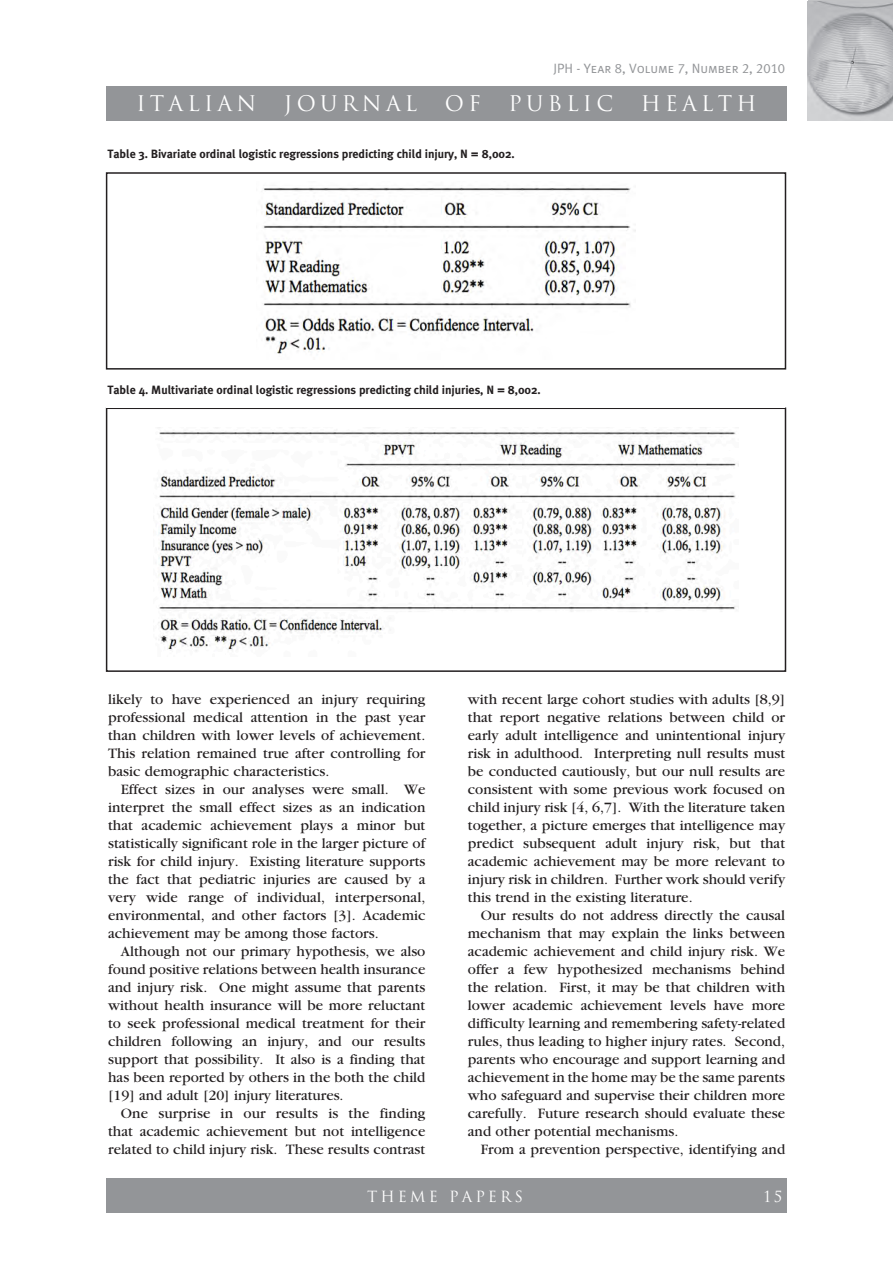
<style>
.page{position:relative;width:893px;height:1263px;background:#fff}
.page>*{position:absolute;margin:0;border:0;box-sizing:border-box;transform-origin:0 0}
.t1{font:21px "Trajan";letter-spacing:.2em;color:#fff}
.TESTO{font:15px/18px "Garamond";color:#231f20;text-align:justify}
.t2{font:15px "Trajan";letter-spacing:.2em;color:#fff}
.t3{font:13.5px "Meta Plus Normal Caps";color:#939598}
.Table{font:700 12px "Meta Plus";letter-spacing:-.005em;color:#231f20}
</style>
<div class="page">
<div style="left:106px;top:1179px;width:681px;height:34px;background:#939598"></div>
<img style="left:808px;top:1px;width:85px;height:119px">
<div style="left:106px;top:86px;width:681px;height:34px;background:#939598"></div>
<img style="left:261px;top:187px;width:374px;height:167px">
<div style="left:106px;top:172px;width:680px;height:198px;border:2px solid #231f20"></div>
<img style="left:157px;top:432px;width:582px;height:220px">
<div style="left:106px;top:407px;width:680px;height:265px;border:2px solid #231f20"></div>
<p class="t3" style="left:553px;top:60px;width:233px">JPH - Year 8, Volume 7, Number 2, 2010</p>
<h1 class="t1" style="left:136px;top:91px;width:121px">ITALIAN</h1>
<h1 class="t1" style="left:284px;top:91px;width:135px">JOURNAL</h1>
<h1 class="t1" style="left:445px;top:91px;width:37px">OF</h1>
<h1 class="t1" style="left:508px;top:91px;width:106px">PUBLIC</h1>
<h1 class="t1" style="left:641px;top:91px;width:117px">HEALTH</h1>
<p class="Table" style="left:107px;top:147px;width:409px">Table 3. Bivariate ordinal logistic regressions predicting child injury, N = 8,002.</p>
<p class="Table" style="left:107px;top:382px;width:435px">Table 4. Multivariate ordinal logistic regressions predicting child injuries, N = 8,002.</p>
<p class="TESTO" style="left:108px;top:690px;width:319px">likely to have experienced an injury requiring professional medical attention in the past year than children with lower levels of achievement.<br>This relation remained true after controlling for basic demographic characteristics.</p>
<p class="TESTO" style="left:108px;top:780px;width:319px;text-indent:13px">Effect sizes in our analyses were small. We interpret the small effect sizes as an indication that academic achievement plays a minor but statistically significant role in the larger picture of risk for child injury. Existing literature supports the fact that pediatric injuries are caused by a very wide range of individual, interpersonal, environmental, and other factors [3]. Academic achievement may be among those factors.</p>
<p class="TESTO" style="left:108px;top:942px;width:319px;text-indent:13px">Although not our primary hypothesis, we also found positive relations between health insurance and injury risk. One might assume that parents without health insurance will be more reluctant to seek professional medical treatment for their children following an injury, and our results support that possibility. It also is a finding that has been reported by others in the both the child [19] and adult [20] injury literatures.</p>
<p class="TESTO" style="left:108px;top:1104px;width:319px;text-indent:13px">One surprise in our results is the finding that academic achievement but not intelligence related to child injury risk. These results contrast</p>
<p class="TESTO" style="left:468px;top:690px;width:319px">with recent large cohort studies with adults [8,9] that report negative relations between child or early adult intelligence and unintentional injury risk in adulthood. Interpreting null results must be conducted cautiously, but our null results are consistent with some previous work focused on child injury risk [4, 6,7]. With the literature taken together, a picture emerges that intelligence may predict subsequent adult injury risk, but that academic achievement may be more relevant to injury risk in children. Further work should verify this trend in the existing literature.</p>
<p class="TESTO" style="left:468px;top:906px;width:319px;text-indent:13px">Our results do not address directly the causal mechanism that may explain the links between academic achievement and child injury risk. We offer a few hypothesized mechanisms behind the relation. First, it may be that children with lower academic achievement levels have more difficulty learning and remembering safety-related rules, thus leading to higher injury rates. Second, parents who encourage and support learning and achievement in the home may be the same parents who safeguard and supervise their children more carefully. Future research should evaluate these and other potential mechanisms.</p>
<p class="TESTO" style="left:481px;top:1140px;width:306px">From a prevention perspective, identifying and</p>
<p class="t2" style="left:367px;top:1187px;width:157px">THEME PAPERS</p>
<p class="t2" style="left:764px;top:1187px;width:20px">15</p>
</div>
